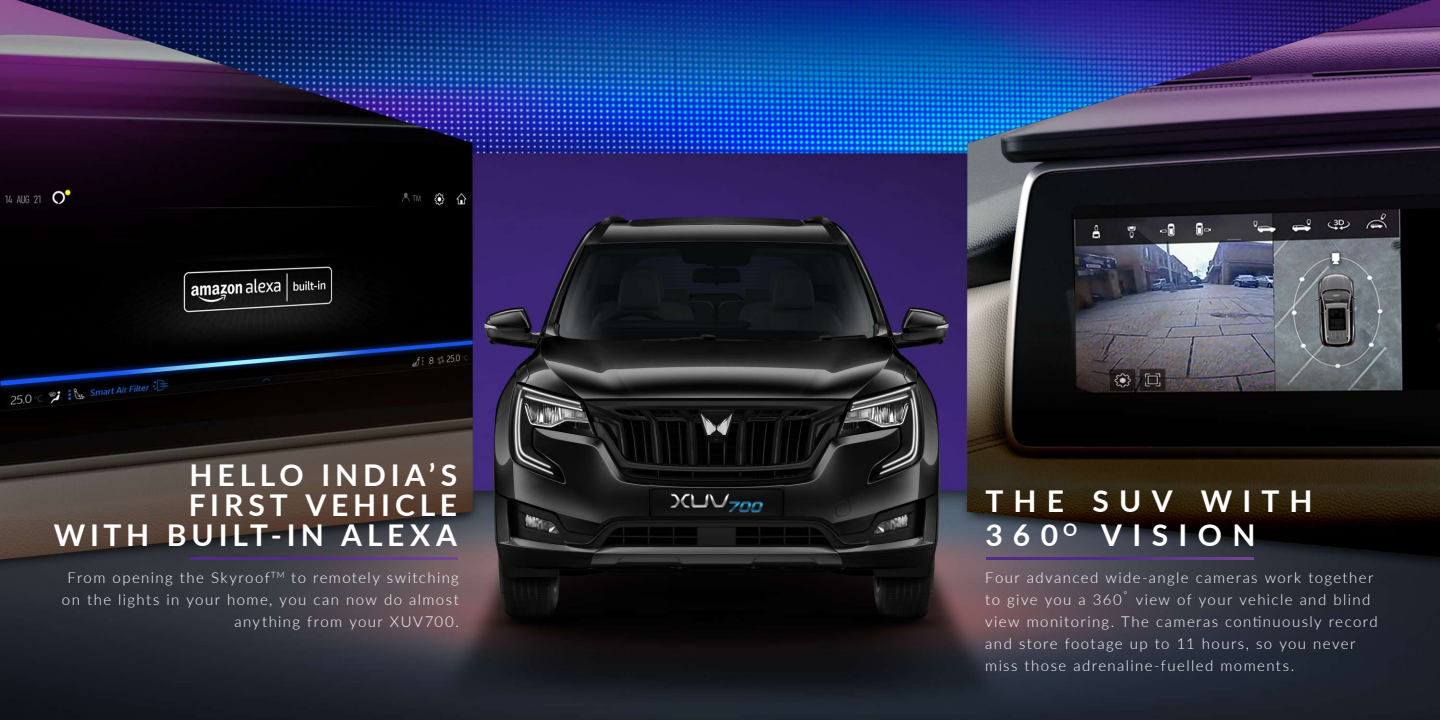
<style>
.page{position:relative;width:1440px;height:720px;background:#fff}
.page>*{position:absolute;margin:0;border:0;box-sizing:border-box;transform-origin:0 0}
.t1{font:700 30px/30px "Lato";letter-spacing:.165em;color:#fff;text-align:right}
.t2{font:700 30px "Lato";letter-spacing:.345em;color:#fff}
.t3{font:700 30px "Lato";letter-spacing:.335em;color:#fff}
.t4{font:300 15px/22px "Lato";letter-spacing:.095em;color:#fff}
</style>
<div class="page">
<img style="left:0;top:0;width:1440px;height:720px">
<svg style="left:986px;top:557px;width:267px;height:3px"></svg>
<svg style="left:190px;top:557px;width:267px;height:3px"></svg>
<h1 class="t1" style="left:54px;top:459px;width:405px">HELLO INDIA’S<br>FIRST VEHICLE<br>WITH BUILT-IN ALEXA</h1>
<p class="t4" style="left:62px;top:566px;width:399px;text-align:right">From opening the Skyroof<sup>TM</sup> to remotely switching on the lights in your home, you can now do almost anything from your XUV700.</p>
<h1 class="t3" style="left:985px;top:479px;width:329px">THE SUV WITH</h1>
<h1 class="t2" style="left:985px;top:513px;width:272px">360<sup>O</sup> VISION</h1>
<p class="t4" style="left:985px;top:566px;width:394px">Four advanced wide-angle cameras work together to give you a 360˚ view of your vehicle and blind view monitoring. The cameras continuously record and store footage up to 11 hours, so you never miss those adrenaline-fuelled moments.</p>
</div>
